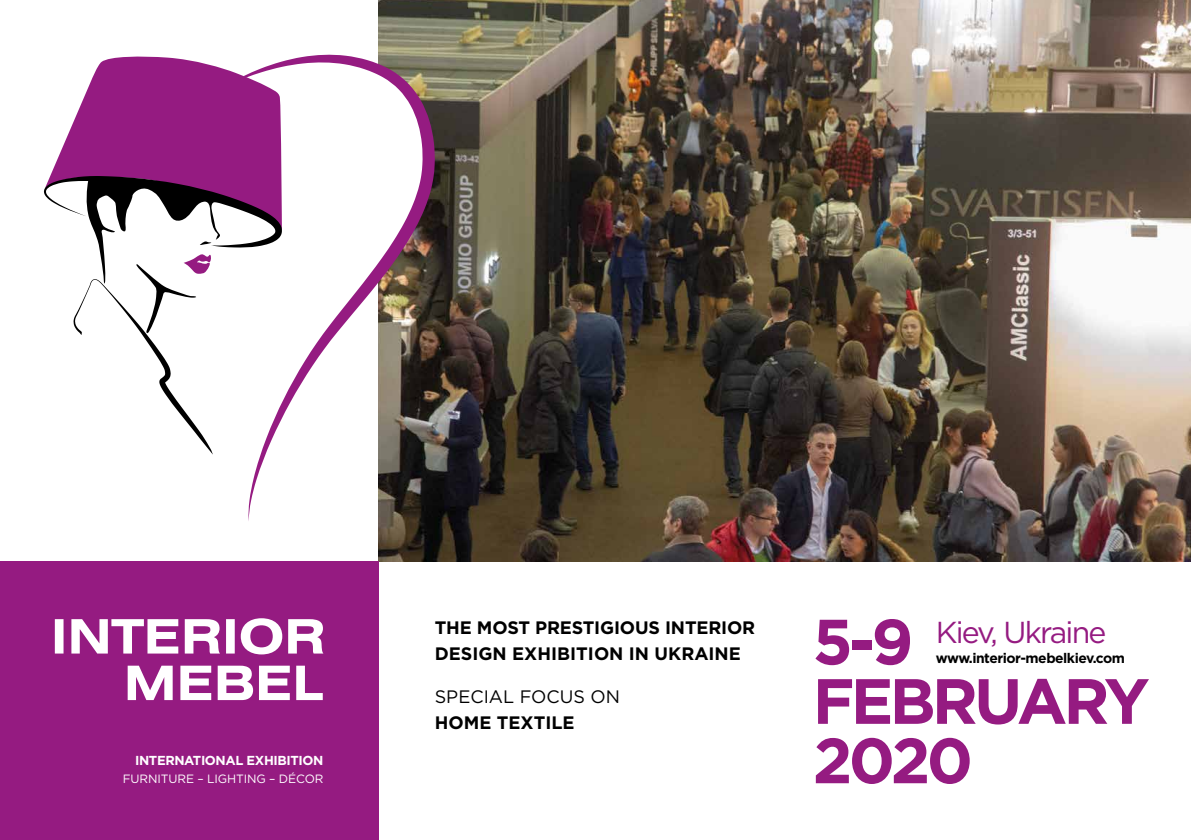
<style>
.page{position:relative;width:1191px;height:840px;background:#fff}
.page>*{position:absolute;margin:0;border:0;box-sizing:border-box;transform-origin:0 0}
.t1{font:700 63.8px/59.4px "Gotham";letter-spacing:-.06em;color:#951b81}
.t2{font:30.2px "Gotham";letter-spacing:-.06em;color:#951b81}
.t3{font:700 18px/26px "Gotham";color:#000}
.t4{font:18px "Gotham";color:#000}
.t5{font:700 13.8px "Gotham";letter-spacing:-.035em;color:#000}
.t6{font:700 13px "Gotham";letter-spacing:-.03em;color:#fff}
.t7{font:12px "Gotham";letter-spacing:-.01em;color:#fff}
</style>
<div class="page">
<img style="left:378px;top:0;width:813px;height:560px">
<svg style="left:50px;top:56px;width:193px;height:120px;fill:#951b81"></svg>
<svg style="left:44px;top:176px;width:199px;height:278px"></svg>
<svg style="left:243px;top:54px;width:192px;height:467px"></svg>
<div style="left:0;top:560px;width:378px;height:279px;background:#951b81"></div>
<svg style="left:55px;top:618px;width:268px;height:81px"></svg>
<p class="t6" style="left:135px;top:751px;width:190px">INTERNATIONAL EXHIBITION</p>
<p class="t7" style="left:123px;top:770px;width:202px">FURNITURE – LIGHTING – DÉCOR</p>
<p class="t3" style="left:435px;top:614px;width:322px">THE MOST PRESTIGIOUS INTERIOR<br>DESIGN EXHIBITION IN UKRAINE</p>
<p class="t4" style="left:435px;top:685px;width:187px">SPECIAL FOCUS ON</p>
<p class="t3" style="left:435px;top:709px;width:141px">HOME TEXTILE</p>
<h1 class="t1" style="left:812px;top:611px;width:338px">5-9<br>FEBRUARY<br>2020</h1>
<h2 class="t2" style="left:935px;top:613px;width:172px">Kiev, Ukraine</h2>
<p class="t5" style="left:935px;top:648px;width:191px">www.interior-mebelkiev.com</p>
</div>
